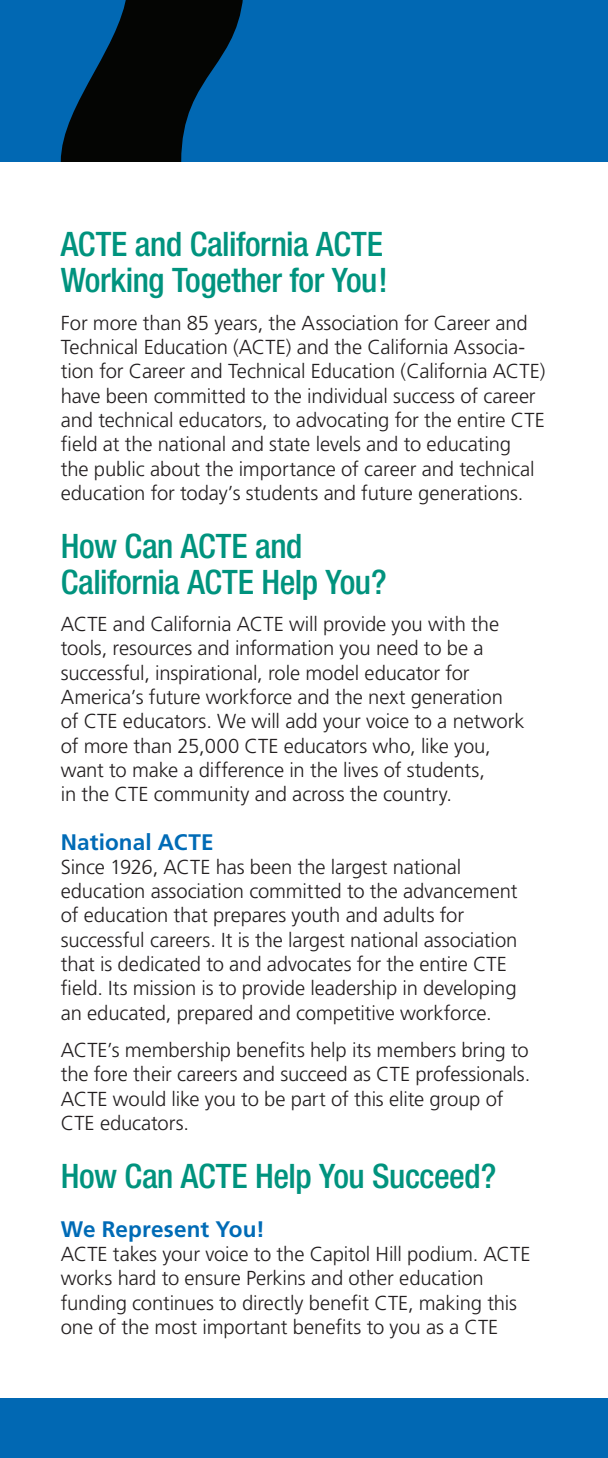
<style>
.page{position:relative;width:608px;height:1458px;background:#fff}
.page>*{position:absolute;margin:0;border:0;box-sizing:border-box;transform-origin:0 0}
.subhead{font:500 condensed 33.75px/36px "Helvetica Neue";letter-spacing:-.015em;color:#00937e}
.subhead_level_2{font:700 22.5px "Frutiger";letter-spacing:.005em;color:#006bb6}
.text{font:300 20.25px/24.3px "Frutiger";letter-spacing:-.005em;color:#231f20}
</style>
<div class="page">
<div style="left:0;top:1398px;width:608px;height:60px;background:#0168b3"></div>
<div style="left:0;top:0;width:608px;height:162px;background:#0168b3"></div>
<svg style="left:61px;top:0;width:182px;height:162px"></svg>
<p class="subhead" style="left:61px;top:226px;width:328px">ACTE and California ACTE<br>Working Together for You!</p>
<p class="text" style="left:61px;top:311px;width:486px">For more than 85 years, the Association for Career and Technical Education (ACTE) and the California Associa&shy;tion for Career and Technical Education (California ACTE) have been committed to the individual success of career and technical educators, to advocating for the entire CTE field at the national and state levels and to educating<br>the public about the importance of career and technical education for today’s students and future generations.</p>
<p class="subhead" style="left:61px;top:528px;width:327px">How Can ACTE and<br>California ACTE Help You?</p>
<p class="text" style="left:61px;top:612px;width:465px">ACTE and California ACTE will provide you with the tools, resources and information you need to be a successful, inspirational, role model educator for America’s future workforce and the next generation of CTE educators. We will add your voice to a network of more than 25,000 CTE educators who, like you, want to make a difference in the lives of students,<br>in the CTE community and across the country.</p>
<p class="subhead_level_2" style="left:61px;top:829px;width:154px">National ACTE</p>
<p class="text" style="left:61px;top:855px;width:458px">Since 1926, ACTE has been the largest national education association committed to the advancement of education that prepares youth and adults for successful careers. It is the largest national association that is dedicated to and advocates for the entire CTE field. Its mission is to provide leadership in developing an educated, prepared and competitive workforce.</p>
<p class="text" style="left:61px;top:1038px;width:471px">ACTE’s membership benefits help its members bring to the fore their careers and succeed as CTE professionals.<br>ACTE would like you to be part of this elite group of CTE educators.</p>
<p class="subhead" style="left:61px;top:1158px;width:437px">How Can ACTE Help You Succeed?</p>
<p class="subhead_level_2" style="left:61px;top:1216px;width:205px">We Represent You!</p>
<p class="text" style="left:61px;top:1242px;width:471px">ACTE takes your voice to the Capitol Hill podium. ACTE works hard to ensure Perkins and other education funding continues to directly benefit CTE, making this one of the most important benefits to you as a CTE</p>
</div>
